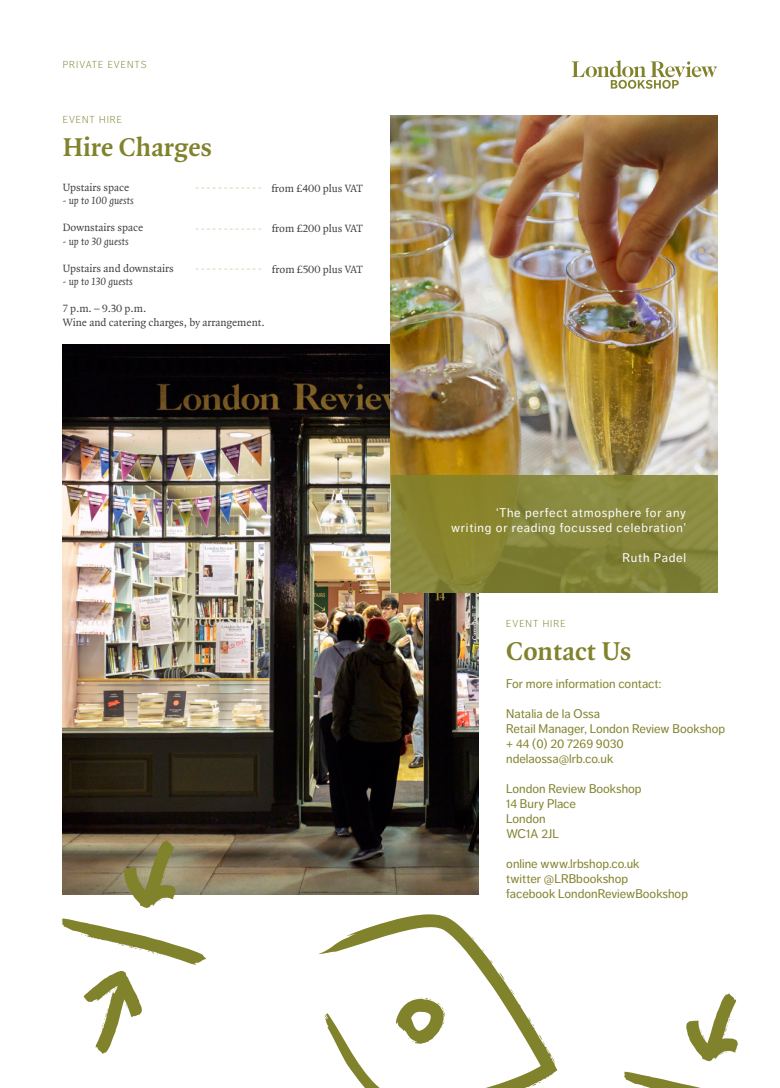
<style>
.page{position:relative;width:780px;height:1088px;background:#fff}
.page>*{position:absolute;margin:0;border:0;box-sizing:border-box;transform-origin:0 0}
.t1{font:700 27.5px "Quadraat Pro";color:#81822c}
.t2{font:12.5px "Dagny Pro";color:#81822c}
.t3{font:12.5px/15px "Dagny Pro";letter-spacing:.06em;color:#fff;text-align:right}
.t4{font:11.25px "Quadraat Pro";color:#3e3e3f}
.t5{font:italic 11.25px "Quadraat Pro";color:#3e3e3f}
.t6{font:300 expanded 11.25px "Dagny Pro";color:#8b8b39}
.t7{font:300 10px "Dagny Pro";letter-spacing:.1em;color:#81822c}
</style>
<div class="page">
<img style="left:63px;top:344px;width:415px;height:550px">
<img style="left:391px;top:115px;width:326px;height:360px">
<svg style="left:61px;top:918px;width:145px;height:47px"></svg>
<svg style="left:123px;top:840px;width:53px;height:68px;background:#989362"></svg>
<svg style="left:84px;top:971px;width:58px;height:83px"></svg>
<svg style="left:318px;top:914px;width:239px;height:174px"></svg>
<svg style="left:395px;top:997px;width:50px;height:48px"></svg>
<svg style="left:623px;top:1072px;width:78px;height:16px"></svg>
<svg style="left:686px;top:993px;width:52px;height:68px"></svg>
<svg style="left:572px;top:60px;width:145px;height:29px"></svg>
<svg style="left:391px;top:475px;width:326px;height:118px;background:#868537"></svg>
<p class="t7" style="left:63px;top:59px;width:85px">PRIVATE EVENTS</p>
<p class="t7" style="left:63px;top:114px;width:61px">EVENT HIRE</p>
<p class="t1" style="left:63px;top:128px;width:151px">Hire Charges</p>
<p class="t4" style="left:63px;top:180px;width:68px">Upstairs space</p>
<p class="t5" style="left:63px;top:193px;width:73px">- up to 100 guests</p>
<p class="t4" style="left:63px;top:220px;width:82px">Downstairs space</p>
<p class="t5" style="left:63px;top:234px;width:67px">- up to 30 guests</p>
<p class="t4" style="left:63px;top:261px;width:112px">Upstairs and downstairs</p>
<p class="t5" style="left:63px;top:274px;width:72px">- up to 130 guests</p>
<p class="t4" style="left:63px;top:301px;width:85px">7 p.m. – 9.30 p.m.</p>
<p class="t4" style="left:63px;top:315px;width:204px">Wine and catering charges, by arrangement.</p>
<p class="t4" style="left:271px;top:180px;width:93px">from £400 plus VAT</p>
<p class="t4" style="left:272px;top:221px;width:93px">from £200 plus VAT</p>
<p class="t4" style="left:272px;top:261px;width:92px">from £500 plus VAT</p>
<p class="t6" style="left:195px;top:182px;width:68px">------------</p>
<p class="t6" style="left:195px;top:222px;width:68px">------------</p>
<p class="t6" style="left:195px;top:263px;width:68px">------------</p>
<p class="t3" style="left:451px;top:505px;width:236px">‘The perfect atmosphere for any<br>writing or reading focussed celebration’</p>
<p class="t3" style="left:622px;top:550px;width:65px">Ruth Padel</p>
<p class="t7" style="left:506px;top:618px;width:61px">EVENT HIRE</p>
<p class="t1" style="left:506px;top:632px;width:127px">Contact Us</p>
<p class="t2" style="left:506px;top:677px;width:156px">For more information contact:</p>
<p class="t2" style="left:506px;top:707px;width:95px">Natalia de la Ossa</p>
<p class="t2" style="left:506px;top:722px;width:220px">Retail Manager, London Review Bookshop</p>
<p class="t2" style="left:506px;top:737px;width:119px">+ 44 (0) 20 7269 9030</p>
<p class="t2" style="left:506px;top:752px;width:109px">ndelaossa@lrb.co.uk</p>
<p class="t2" style="left:506px;top:782px;width:137px">London Review Bookshop</p>
<p class="t2" style="left:506px;top:797px;width:71px">14 Bury Place</p>
<p class="t2" style="left:506px;top:812px;width:41px">London</p>
<p class="t2" style="left:506px;top:827px;width:54px">WC1A 2JL</p>
<p class="t2" style="left:506px;top:857px;width:135px">online www.lrbshop.co.uk</p>
<p class="t2" style="left:506px;top:872px;width:123px">twitter @LRBbookshop</p>
<p class="t2" style="left:506px;top:887px;width:183px">facebook LondonReviewBookshop</p>
</div>
